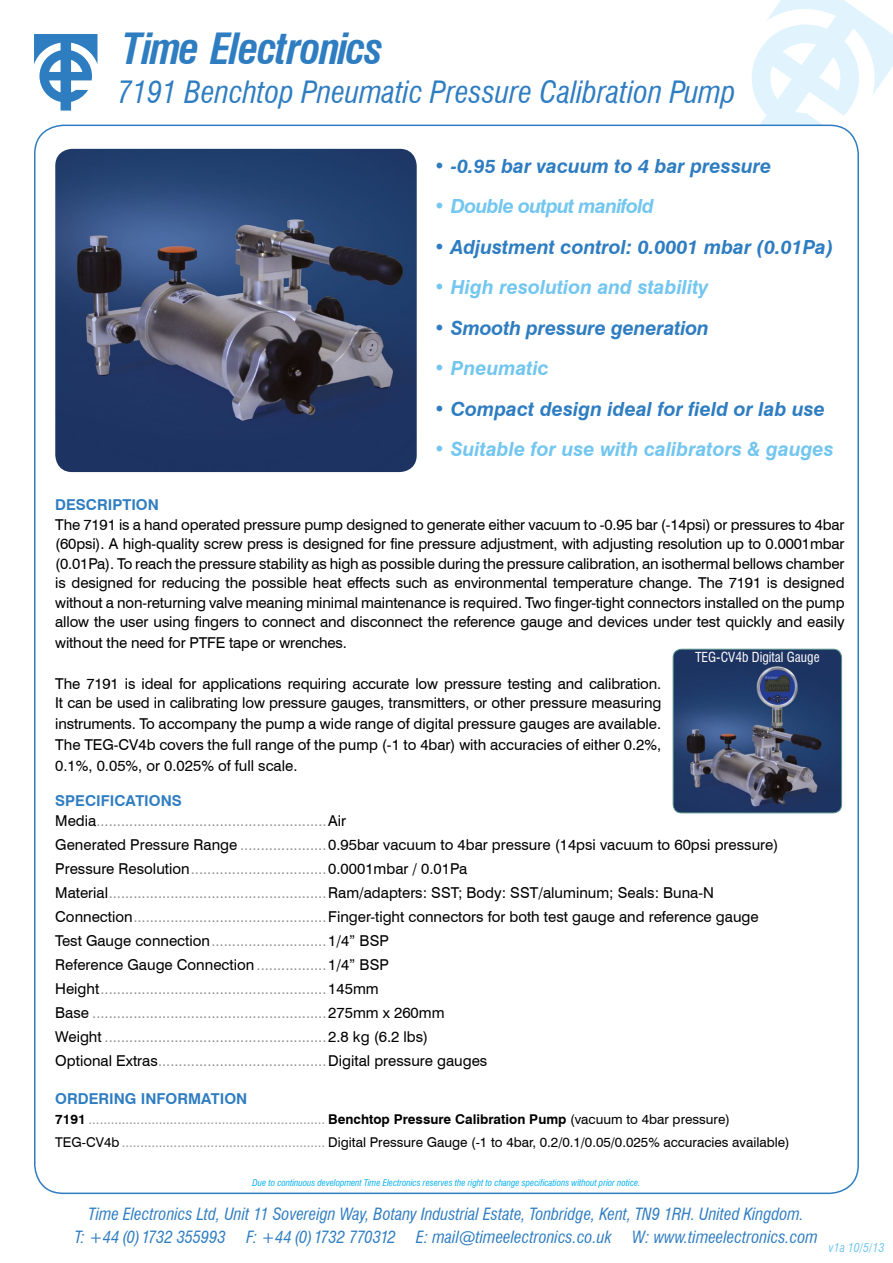
<style>
.page{position:relative;width:893px;height:1263px;background:#fff}
.page>*{position:absolute;margin:0;border:0;box-sizing:border-box;transform-origin:0 0}
.t1{font:italic 700 condensed 42px "Swiss 721 BT";letter-spacing:-.035em;color:#2f7dc1}
.t2{font:italic condensed 30px "Swiss 721 BT";color:#2f7dc1}
.t3{font:italic 700 19.5px "Swiss 721 BT";color:#2f7dc1}
.t4{font:italic 700 19.5px "Swiss 721 BT";color:#72c6ef}
.t5{font:italic 700 19.5px "Swiss 721 BT";letter-spacing:-.035em;color:#72c6ef}
.t6{font:italic condensed 16.5px "Swiss 721 BT";color:#2f7dc1}
.t7{font:italic condensed 16.5px "Swiss 721 BT";letter-spacing:-.02em;color:#2f7dc1}
.t8{font:15px/19.5px "Swiss 721 BT";color:#000;text-align:justify}
.t9{font:15px "Swiss 721 BT";color:#939598}
.t10{font:700 15px "Swiss 721 BT";color:#2f7dc1}
.t11{font:13.5px "Swiss 721 BT";color:#000}
.t12{font:13.5px "Swiss 721 BT";color:#939598}
.t13{font:condensed 13.5px "Swiss 721 BT";color:#fff}
.t14{font:italic condensed 12px "Swiss 721 BT";color:#72c6ef}
.t15{font:italic condensed 9px "Swiss 721 BT";color:#00aeef}
.s1{color:#000}
.s2{color:#939598}
.s3{font-weight:700;color:#000}
</style>
<div class="page">
<svg style="left:746px;top:0;width:147px;height:142px"></svg>
<div style="left:35px;top:125px;width:823px;height:1068px;background:#fff;border-radius:29px"></div>
<img style="left:673px;top:649px;width:169px;height:164px">
<div style="left:673px;top:649px;width:169px;height:164px;border:1px solid #569089;border-radius:8px"></div>
<svg style="left:34px;top:34px;width:63px;height:77px"></svg>
<img style="left:55px;top:149px;width:362px;height:323px">
<p class="t1" style="left:123px;top:24px;width:262px">Time Electronics</p>
<p class="t2" style="left:117px;top:74px;width:620px">7191 Benchtop Pneumatic Pressure Calibration Pump</p>
<p class="t3" style="left:434px;top:154px;width:339px">• -0.95 bar vacuum to 4 bar pressure</p>
<p class="t5" style="left:434px;top:194px;width:222px">• Double output manifold</p>
<p class="t3" style="left:434px;top:235px;width:401px">• Adjustment control: 0.0001 mbar (0.01Pa)</p>
<p class="t4" style="left:434px;top:275px;width:276px">• High resolution and stability</p>
<p class="t3" style="left:434px;top:316px;width:277px">• Smooth pressure generation</p>
<p class="t4" style="left:434px;top:356px;width:117px">• Pneumatic</p>
<p class="t3" style="left:434px;top:397px;width:393px">• Compact design ideal for field or lab use</p>
<p class="t4" style="left:434px;top:437px;width:402px">• Suitable for use with calibrators &amp; gauges</p>
<p class="t10" style="left:55px;top:495px;width:105px">DESCRIPTION</p>
<p class="t8" style="left:55px;top:514px;width:791px">The 7191 is a hand operated pressure pump designed to generate either vacuum to -0.95 bar (-14psi) or pressures to 4bar (60psi). A high-quality screw press is designed for fine pressure adjustment, with adjusting resolution up to 0.0001mbar (0.01Pa). To reach the pressure stability as high as possible during the pressure calibration, an isothermal bellows chamber is designed for reducing the possible heat effects such as environmental temperature change. The 7191 is designed without a non-returning valve meaning minimal maintenance is required. Two finger-tight connectors installed on the pump allow the user using fingers to connect and disconnect the reference gauge and devices under test quickly and easily</p>
<p class="t8" style="left:55px;top:633px;width:293px">without the need for PTFE tape or wrenches.</p>
<p class="t8" style="left:55px;top:673px;width:608px">The 7191 is ideal for applications requiring accurate low pressure testing and calibration.<br>It can be used in calibrating low pressure gauges, transmitters, or other pressure measuring</p>
<p class="t8" style="left:55px;top:713px;width:608px;line-height:21px">instruments. To accompany the pump a wide range of digital pressure gauges are available.<br>The TEG-CV4b covers the full range of the pump (-1 to 4bar) with accuracies of either 0.2%, 0.1%, 0.05%, or 0.025% of full scale.</p>
<p class="t10" style="left:55px;top:792px;width:128px">SPECIFICATIONS</p>
<p class="t9" style="left:55px;top:811px;width:292px"><span class="s1">Media</span>........................................................<span class="s1">Air</span></p>
<p class="t8" style="left:55px;top:835px;width:725px">Generated Pressure Range <span class="s2">.....................</span>0.95bar vacuum to 4bar pressure (14psi vacuum to 60psi pressure)</p>
<p class="t8" style="left:55px;top:856px;width:660px;line-height:24px">Pressure Resolution<span class="s2">.................................</span>0.0001mbar / 0.01Pa<br>Material<span class="s2">.....................................................</span>Ram/adapters: SST; Body: SST/aluminum; Seals: Buna-N</p>
<p class="t8" style="left:55px;top:907px;width:705px">Connection<span class="s2">...............................................</span>Finger-tight connectors for both test gauge and reference gauge</p>
<p class="t9" style="left:55px;top:931px;width:335px"><span class="s1">Test Gauge connection</span>............................<span class="s1">1/4” BSP</span></p>
<p class="t8" style="left:55px;top:955px;width:335px">Reference Gauge Connection <span class="s2">.................</span>1/4” BSP</p>
<p class="t9" style="left:55px;top:979px;width:325px"><span class="s1">Height</span>.......................................................<span class="s1">145mm</span></p>
<p class="t9" style="left:55px;top:1003px;width:391px"><span class="s1">Base</span> .........................................................<span class="s1">275mm x 260mm</span></p>
<p class="t9" style="left:55px;top:1027px;width:374px"><span class="s1">Weight</span> ......................................................<span class="s1">2.8 kg (6.2 lbs)</span></p>
<p class="t9" style="left:55px;top:1051px;width:434px"><span class="s1">Optional Extras</span>.........................................<span class="s1">Digital pressure gauges</span></p>
<p class="t10" style="left:55px;top:1090px;width:194px">ORDERING INFORMATION</p>
<p class="t12" style="left:55px;top:1110px;width:676px"><span class="s3">7191</span> ................................................................ <span class="s3">Benchtop Pressure Calibration Pump</span> <span class="s1">(vacuum to 4bar pressure)</span></p>
<p class="t11" style="left:55px;top:1134px;width:736px">TEG-CV4b <span class="s2">.......................................................</span> Digital Pressure Gauge (-1 to 4bar, 0.2/0.1/0.05/0.025% accuracies available)</p>
<p class="t13" style="left:695px;top:649px;width:126px">TEG-CV4b Digital Gauge</p>
<p class="t15" style="left:252px;top:1178px;width:390px">Due to continuous development Time Electronics reserves the right to change specifications without prior notice.</p>
<p class="t6" style="left:89px;top:1204px;width:716px">Time Electronics Ltd, Unit 11 Sovereign Way, Botany Industrial Estate, Tonbridge, Kent, TN9 1RH. United Kingdom.</p>
<p class="t6" style="left:75px;top:1227px;width:152px">T: +44 (0) 1732 355993</p>
<p class="t7" style="left:246px;top:1227px;width:151px">F: +44 (0) 1732 770312</p>
<p class="t6" style="left:416px;top:1227px;width:197px">E: mail@timeelectronics.co.uk</p>
<p class="t6" style="left:632px;top:1227px;width:187px">W: www.timeelectronics.com</p>
<p class="t14" style="left:829px;top:1241px;width:57px">v1a 10/5/13</p>
</div>
